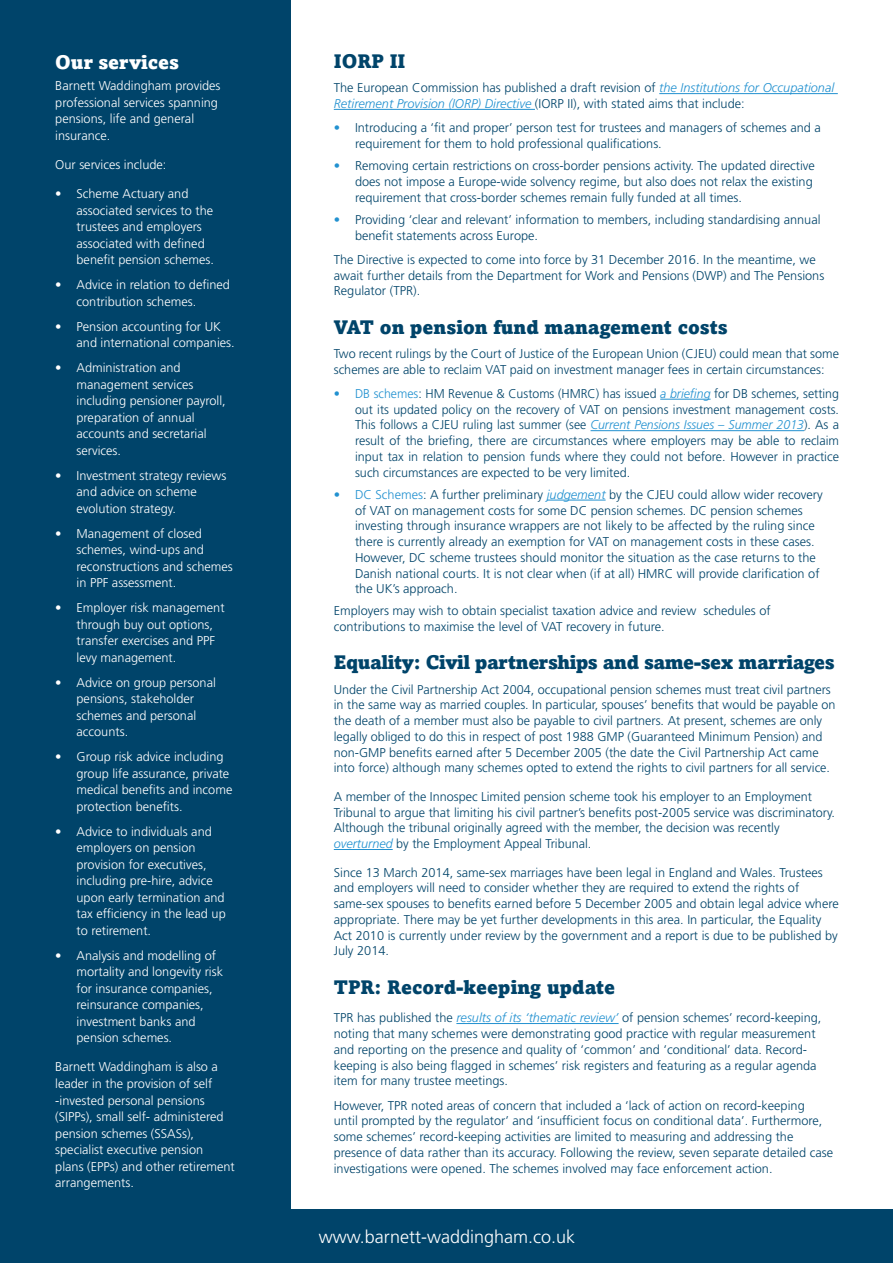
<style>
.page{position:relative;width:893px;height:1263px;background:#fff}
.page>*{position:absolute;margin:0;border:0;box-sizing:border-box;transform-origin:0 0}
.t1{font:900 19.5px "Amasis MT Pro";color:#00446a}
.t2{font:900 19.5px "Amasis MT Pro";letter-spacing:-.02em;color:#00446a}
.t3{font:900 19.5px "Amasis MT Pro";color:#fff}
.t4{font:300 18px "Frutiger LT Std";color:#fff}
.t5{font:300 12.75px/15.8px "Frutiger LT Std";color:#00446a}
.t6{font:300 12.75px/16.5px "Frutiger LT Std";color:#fff}
.s1{font-style:italic;color:#2291d0}
.s2{color:#2291d0}
</style>
<div class="page">
<div style="left:0;top:1209px;width:893px;height:54px;background:#00446a"></div>
<hr style="left:659px;top:93px;width:179px;height:1px;background:#2291d0">
<hr style="left:334px;top:109px;width:201px;height:1px;background:#2291d0">
<hr style="left:660px;top:399px;width:50px;height:1px;background:#2291d0">
<hr style="left:591px;top:430px;width:213px;height:1px;background:#2291d0">
<hr style="left:547px;top:500px;width:59px;height:1px;background:#2291d0">
<hr style="left:334px;top:849px;width:59px;height:1px;background:#2291d0">
<hr style="left:456px;top:1023px;width:163px;height:1px;background:#2291d0">
<div style="left:0;top:0;width:291px;height:1225px;background:#00446a"></div>
<h1 class="t3" style="left:55px;top:50px;width:125px">Our services</h1>
<p class="t6" style="left:55px;top:78px;width:167px">Barnett Waddingham provides professional services spanning pensions, life and general insurance.</p>
<p class="t6" style="left:55px;top:156px;width:113px">Our services include:</p>
<p class="t6" style="left:77px;top:186px;width:139px;text-indent:-21px">• Scheme Actuary and associated services to the trustees and employers associated with defined benefit pension schemes.</p>
<p class="t6" style="left:77px;top:277px;width:155px;text-indent:-21px">• Advice in relation to defined contribution schemes.</p>
<p class="t6" style="left:77px;top:318px;width:160px;text-indent:-21px">• Pension accounting for UK and international companies.</p>
<p class="t6" style="left:77px;top:360px;width:151px;text-indent:-21px">• Administration and management services including pensioner payroll, preparation of annual accounts and secretarial services.</p>
<p class="t6" style="left:77px;top:467px;width:151px;text-indent:-21px">• Investment strategy reviews and advice on scheme evolution strategy.</p>
<p class="t6" style="left:77px;top:525px;width:158px;text-indent:-21px">• Management of closed schemes, wind-ups and reconstructions and schemes in PPF assessment.</p>
<p class="t6" style="left:77px;top:600px;width:150px;text-indent:-21px">• Employer risk management through buy out options, transfer exercises and PPF levy management.</p>
<p class="t6" style="left:77px;top:674px;width:141px;text-indent:-21px">• Advice on group personal pensions, stakeholder schemes and personal accounts.</p>
<p class="t6" style="left:77px;top:749px;width:157px;text-indent:-21px">• Group risk advice including group life assurance, private medical benefits and income protection benefits.</p>
<p class="t6" style="left:77px;top:823px;width:151px;text-indent:-21px">• Advice to individuals and employers on pension provision for executives, including pre-hire, advice upon early termination and tax efficiency in the lead up to retirement.</p>
<p class="t6" style="left:77px;top:947px;width:148px;text-indent:-21px">• Analysis and modelling of mortality and longevity risk for insurance companies, reinsurance companies, investment banks and pension schemes.</p>
<p class="t6" style="left:55px;top:1059px;width:181px">Barnett Waddingham is also a leader in the provision of self -invested personal pensions (SIPPs), small self- administered pension schemes (SSASs), specialist executive pension plans (EPPs) and other retirement arrangements.</p>
<h1 class="t1" style="left:334px;top:49px;width:73px">IORP II</h1>
<p class="t5" style="left:334px;top:80px;width:502px">The European Commission has published a draft revision of <span class="s1">the Institutions for Occupational<br>Retirement Provision (IORP) Directive</span> (IORP II), with stated aims that include:</p>
<p class="t5" style="left:355px;top:120px;width:467px;text-indent:-21px"><span class="s2">•</span> Introducing a ‘fit and proper’ person test for trustees and managers of schemes and a requirement for them to hold professional qualifications.</p>
<p class="t5" style="left:355px;top:158px;width:461px;text-indent:-21px"><span class="s2">•</span> Removing certain restrictions on cross-border pensions activity. The updated directive does not impose a Europe-wide solvency regime, but also does not relax the existing requirement that cross-border schemes remain fully funded at all times.</p>
<p class="t5" style="left:355px;top:212px;width:467px;text-indent:-21px"><span class="s2">•</span> Providing ‘clear and relevant’ information to members, including standardising annual benefit statements across Europe.</p>
<p class="t5" style="left:334px;top:252px;width:492px">The Directive is expected to come into force by 31 December 2016. In the meantime, we await further details from the Department for Work and Pensions (DWP) and The Pensions<br>Regulator (TPR).</p>
<h1 class="t1" style="left:334px;top:315px;width:396px">VAT on pension fund management costs</h1>
<p class="t5" style="left:334px;top:346px;width:507px">Two recent rulings by the Court of Justice of the European Union (CJEU) could mean that some schemes are able to reclaim VAT paid on investment manager fees in certain circumstances:</p>
<p class="t5" style="left:355px;top:386px;width:485px;text-align:justify;text-indent:-21px"><span class="s2">• DB schemes</span>: HM Revenue &amp; Customs (HMRC) has issued <span class="s1">a briefing</span> for DB schemes, setting out its updated policy on the recovery of VAT on pensions investment management costs.<br>This follows a CJEU ruling last summer (see <span class="s1">Current Pensions Issues – Summer 2013</span>). As a result of the briefing, there are circumstances where employers may be able to reclaim input tax in relation to pension funds where they could not before. However in practice such circumstances are expected to be very limited.</p>
<p class="t5" style="left:355px;top:487px;width:469px;text-indent:-21px"><span class="s2">• DC Schemes</span>: A further preliminary <span class="s1">judgement</span> by the CJEU could allow wider recovery of VAT on management costs for some DC pension schemes. DC pension schemes investing through insurance wrappers are not likely to be affected by the ruling since there is currently already an exemption for VAT on management costs in these cases.<br>However, DC scheme trustees should monitor the situation as the case returns to the Danish national courts. It is not clear when (if at all) HMRC will provide clarification of the UK’s approach.</p>
<p class="t5" style="left:334px;top:603px;width:438px">Employers may wish to obtain specialist taxation advice and review schedules of contributions to maximise the level of VAT recovery in future.</p>
<h1 class="t2" style="left:334px;top:650px;width:502px">Equality: Civil partnerships and same-sex marriages</h1>
<p class="t5" style="left:334px;top:682px;width:503px">Under the Civil Partnership Act 2004, occupational pension schemes must treat civil partners in the same way as married couples. In particular, spouses’ benefits that would be payable on the death of a member must also be payable to civil partners. At present, schemes are only legally obliged to do this in respect of post 1988 GMP (Guaranteed Minimum Pension) and non-GMP benefits earned after 5 December 2005 (the date the Civil Partnership Act came into force) although many schemes opted to extend the rights to civil partners for all service.</p>
<p class="t5" style="left:334px;top:789px;width:503px">A member of the Innospec Limited pension scheme took his employer to an Employment Tribunal to argue that limiting his civil partner’s benefits post-2005 service was discriminatory.<br>Although the tribunal originally agreed with the member, the decision was recently <span class="s1">overturned</span> by the Employment Appeal Tribunal.</p>
<p class="t5" style="left:334px;top:865px;width:506px">Since 13 March 2014, same-sex marriages have been legal in England and Wales. Trustees and employers will need to consider whether they are required to extend the rights of same-sex spouses to benefits earned before 5 December 2005 and obtain legal advice where appropriate. There may be yet further developments in this area. In particular, the Equality Act 2010 is currently under review by the government and a report is due to be published by July 2014.</p>
<h1 class="t1" style="left:334px;top:975px;width:283px">TPR: Record-keeping update</h1>
<p class="t5" style="left:334px;top:1010px;width:489px">TPR has published the <span class="s1">results of its ‘thematic review’</span> of pension schemes’ record-keeping, noting that many schemes were demonstrating good practice with regular measurement and reporting on the presence and quality of ‘common’ and ‘conditional’ data. Record&shy;keeping is also being flagged in schemes’ risk registers and featuring as a regular agenda item for many trustee meetings.</p>
<p class="t5" style="left:334px;top:1097px;width:501px">However, TPR noted areas of concern that included a ‘lack of action on record-keeping<br>until prompted by the regulator’ and ‘insufficient focus on conditional data’. Furthermore, some schemes’ record-keeping activities are limited to measuring and addressing the presence of data rather than its accuracy. Following the review, seven separate detailed case investigations were opened. The schemes involved may face enforcement action.</p>
<h2 class="t4" style="left:319px;top:1226px;width:258px">www.barnett-waddingham.co.uk</h2>
</div>
